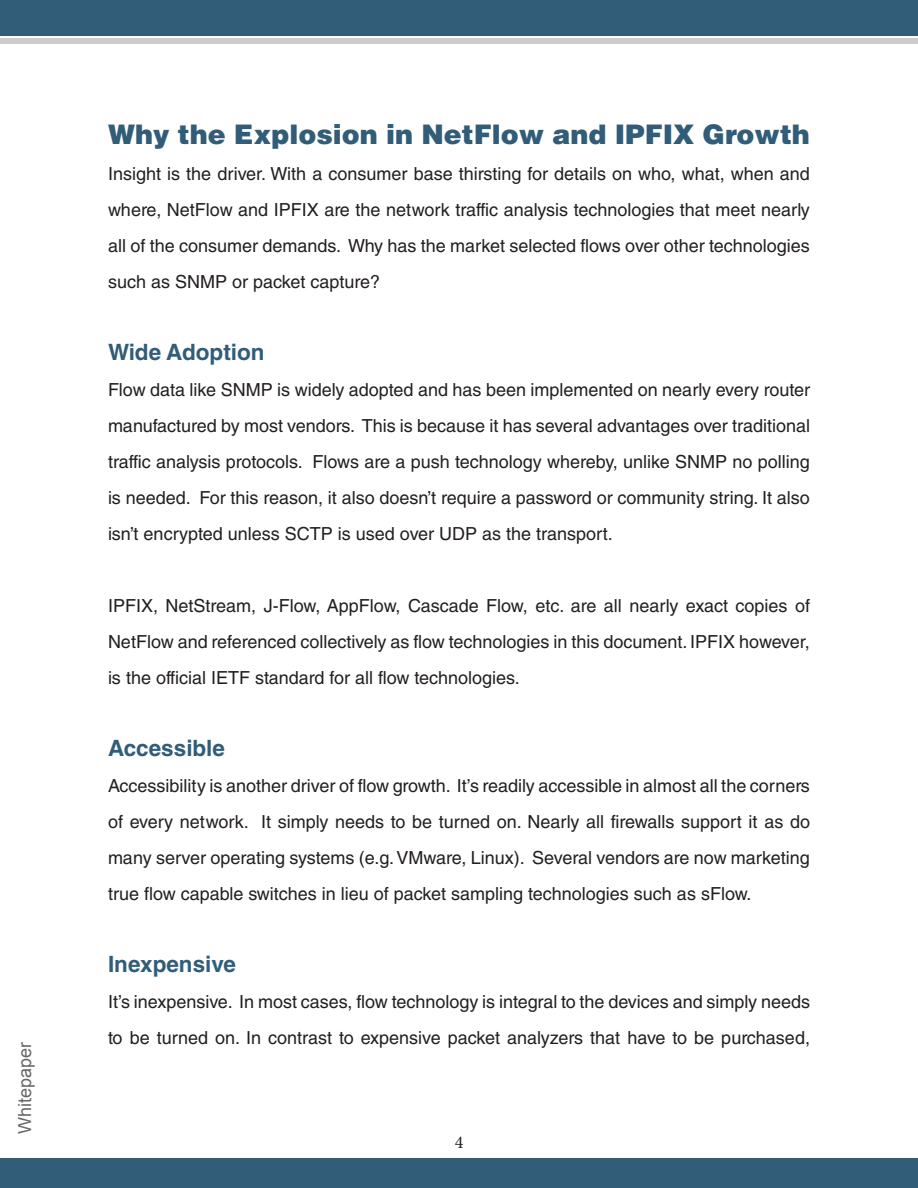
<style>
.page{position:relative;width:918px;height:1188px;background:#fff}
.page>*{position:absolute;margin:0;border:0;box-sizing:border-box;transform-origin:0 0}
.t1{font:900 27px "Helvetica LT Std";color:#315d78}
.t2{font:700 22.5px "Helvetica LT Std";color:#315d78}
.t3{font:18px/36px "Helvetica LT Std";color:#231f20;text-align:justify}
.t4{font:18px "Arial";color:#676767}
.t5{font:18px "Minion Pro";color:#231f20}
</style>
<div class="page">
<div style="left:0;top:0;width:918px;height:36px;background:#315d78"></div>
<div style="left:0;top:1158px;width:918px;height:30px;background:#315d78"></div>
<div style="left:0;top:38px;width:918px;height:6px;background:#cdcccc"></div>
<p class="t4" style="left:13px;top:1134px;width:94px;rotate:-90deg">Whitepaper</p>
<h1 class="t1" style="left:108px;top:117px;width:703px">Why the Explosion in NetFlow and IPFIX Growth</h1>
<p class="t3" style="left:108px;top:156px;width:703px">Insight is the driver. With a consumer base thirsting for details on who, what, when and where, NetFlow and IPFIX are the network traffic analysis technologies that meet nearly all of the consumer demands. Why has the market selected flows over other technologies such as SNMP or packet capture?</p>
<p class="t2" style="left:108px;top:338px;width:158px">Wide Adoption</p>
<p class="t3" style="left:108px;top:372px;width:704px">Flow data like SNMP is widely adopted and has been implemented on nearly every router manufactured by most vendors. This is because it has several advantages over traditional traffic analysis protocols. Flows are a push technology whereby, unlike SNMP no polling is needed. For this reason, it also doesn’t require a password or community string. It also isn’t encrypted unless SCTP is used over UDP as the transport.</p>
<p class="t3" style="left:108px;top:588px;width:704px">IPFIX, NetStream, J-Flow, AppFlow, Cascade Flow, etc. are all nearly exact copies of NetFlow and referenced collectively as flow technologies in this document. IPFIX however, is the official IETF standard for all flow technologies.</p>
<p class="t2" style="left:108px;top:734px;width:118px">Accessible</p>
<p class="t3" style="left:108px;top:768px;width:704px">Accessibility is another driver of flow growth. It’s readily accessible in almost all the corners of every network. It simply needs to be turned on. Nearly all firewalls support it as do many server operating systems (e.g. VMware, Linux). Several vendors are now marketing true flow capable switches in lieu of packet sampling technologies such as sFlow.</p>
<p class="t2" style="left:108px;top:950px;width:130px">Inexpensive</p>
<p class="t3" style="left:108px;top:984px;width:704px">It’s inexpensive. In most cases, flow technology is integral to the devices and simply needs to be turned on. In contrast to expensive packet analyzers that have to be purchased,</p>
<p class="t5" style="left:455px;top:1130px;width:10px">4</p>
</div>
